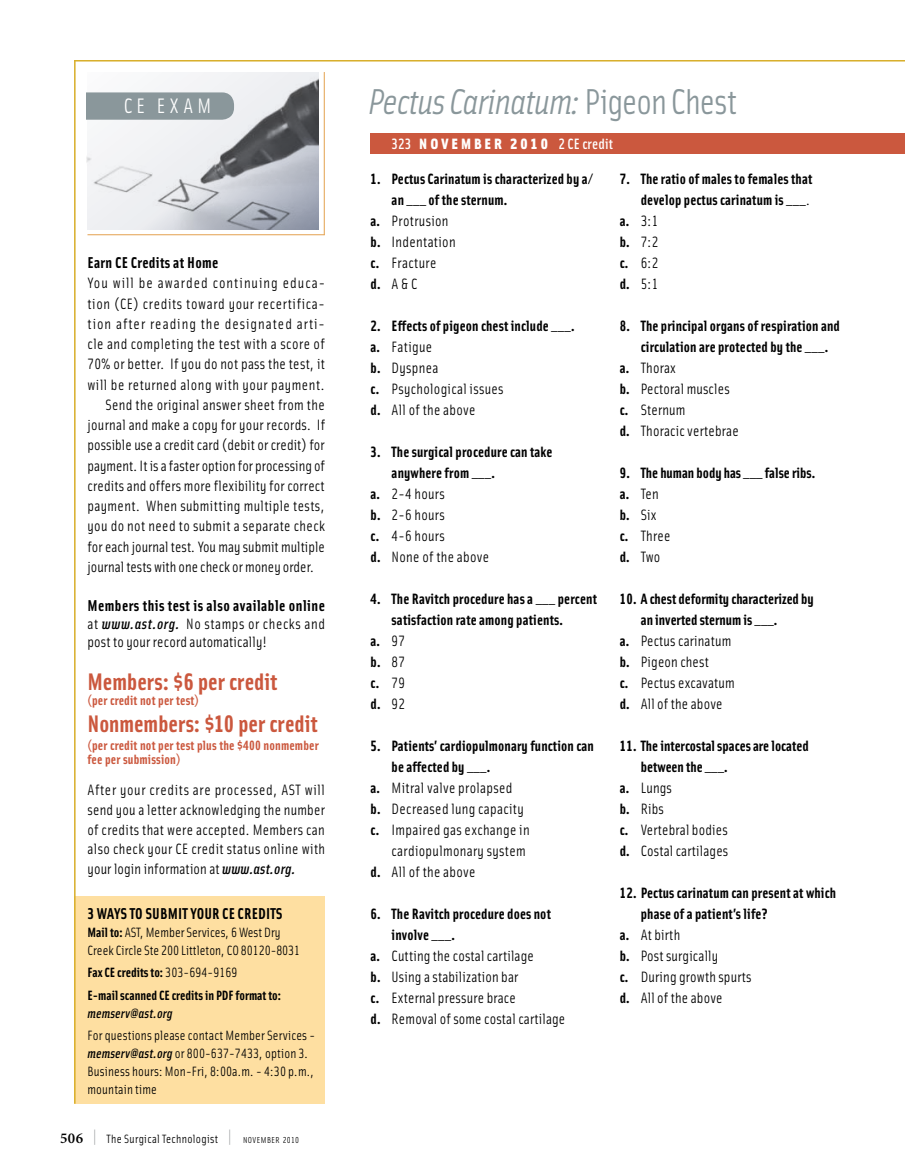
<style>
.page{position:relative;width:905px;height:1175px;background:#fff}
.page>*{position:absolute;margin:0;border:0;box-sizing:border-box;transform-origin:0 0}
.t1{font:italic 36px "Solex";letter-spacing:-.025em;color:#8a979b}
.t2{font:24px "Solex Bold Lining";color:#cb583e}
.t3{font:21px "Solex Regular Lining";color:#fff}
.t4{font:15.75px "Solex Bold Lining";letter-spacing:.02em;color:#000}
.t5{font:15px/21px "Solex Regular Lining";letter-spacing:.02em;color:#000}
.t6{font:15px/21px "Solex Bold Lining";letter-spacing:.01em;color:#000}
.t7{font:15px "Solex Regular Lining";color:#000}
.t8{font:15px "Solex Regular Lining";letter-spacing:.065em;color:#000}
.t9{font:15px "Solex Regular Lining";letter-spacing:.04em;color:#000}
.t10{font:15px "Solex Medium Lining";letter-spacing:.01em;color:#fff}
.t11{font:13.5px/18px "Solex Regular Lining";letter-spacing:.01em;color:#000}
.t12{font:13.5px/13.5px "Solex Bold Lining";letter-spacing:.01em;color:#cb583e}
.t13{font:700 13.5px/22.5px "Solex";color:#000}
.t14{font:italic 13.5px "Solex Medium Lining";letter-spacing:.01em;color:#000}
.t15{font:12px "Solex Regular Lining";letter-spacing:.025em;color:#000}
.s1{font-family:"Solex Medium Lining";font-style:italic}
.s2{font-family:"Solex";font-weight:700}
.s3{font-family:"Solex Regular Lining";font-weight:400}
.s4{font-family:"Minion Pro";font-weight:600;font-size:15px}
.s5{font-size:19.5px;color:#939598}
.s6{font-size:8.7px}
.s7{font-style:normal}
.s8{font-family:"Solex Black Lining"}
.s9{font-family:"Solex Bold Lining"}
.s10{font-family:"Solex Regular Lining"}
</style>
<div class="page">
<div style="left:74px;top:896px;width:251px;height:207px;background:#fedfa1"></div>
<hr style="left:87px;top:234px;width:237px;height:1px;background:#e3a14e">
<hr style="left:324px;top:72px;width:1px;height:163px;background:#e3a14e">
<svg style="left:87px;top:72px;width:231px;height:158px;fill:#eceef1"></svg>
<svg style="left:86px;top:92px;width:148px;height:28px;background:#8e9a9e"></svg>
<div style="left:370px;top:133px;width:534px;height:21px;background:#cb583e"></div>
<hr style="left:74px;top:60px;width:2px;height:1043px;background:#d8ae29">
<hr style="left:74px;top:60px;width:830px;height:2px;background:#d8ae29">
<h3 class="t3" style="left:124px;top:93px;width:89px">CE EXAM</h3>
<p class="t4" style="left:87px;top:252px;width:132px">Earn CE Credits at Home</p>
<p class="t8" style="left:87px;top:273px;width:239px">You will be awarded continuing educa-</p>
<p class="t9" style="left:87px;top:294px;width:239px">tion (CE) credits toward your recertifica-</p>
<p class="t8" style="left:87px;top:314px;width:239px">tion after reading the designated arti-</p>
<p class="t5" style="left:87px;top:333px;width:239px">cle and completing the test with a score of</p>
<p class="t5" style="left:87px;top:353px;width:239px">70% or better. If you do not pass the test, it</p>
<p class="t5" style="left:87px;top:373px;width:239px">will be returned along with your payment.</p>
<p class="t5" style="left:105px;top:393px;width:221px">Send the original answer sheet from the</p>
<p class="t5" style="left:87px;top:414px;width:239px">journal and make a copy for your records. If</p>
<p class="t5" style="left:87px;top:434px;width:239px">possible use a credit card (debit or credit) for</p>
<p class="t7" style="left:87px;top:456px;width:239px">payment. It is a faster option for processing of</p>
<p class="t5" style="left:87px;top:474px;width:239px">credits and offers more flexibility for correct</p>
<p class="t5" style="left:87px;top:495px;width:239px">payment. When submitting multiple tests,</p>
<p class="t5" style="left:87px;top:515px;width:239px">you do not need to submit a separate check</p>
<p class="t7" style="left:87px;top:537px;width:239px">for each journal test. You may submit multiple</p>
<p class="t7" style="left:87px;top:557px;width:228px">journal tests with one check or money order.</p>
<p class="t4" style="left:87px;top:595px;width:239px">Members this test is also available online</p>
<p class="t5" style="left:87px;top:614px;width:239px;line-height:18px">at <span class="s1">www.ast.org.</span> No stamps or checks and post to your record automatically!</p>
<h2 class="t2" style="left:87px;top:666px;width:191px">Members: $6 per credit</h2>
<p class="t12" style="left:87px;top:693px;width:113px">(per credit not per test)</p>
<h2 class="t2" style="left:87px;top:708px;width:232px">Nonmembers: $10 per credit</h2>
<p class="t12" style="left:87px;top:738px;width:233px">(per credit not per test plus the $400 nonmember fee per submission)</p>
<p class="t5" style="left:87px;top:780px;width:239px;line-height:19.5px;text-align:justify">After your credits are processed, AST will send you a letter acknowledging the number of credits that were accepted. Members can also check your CE credit status online with your login information at <span class="s1">www.ast.org.</span></p>
<p class="t4" style="left:87px;top:902px;width:197px">3 WAYS TO SUBMIT YOUR CE CREDITS</p>
<p class="t11" style="left:87px;top:922px;width:214px"><span class="s2">Mail to:</span> AST, Member Services, 6 West Dry<br>Creek Circle Ste 200 Littleton, CO 80120-8031</p>
<p class="t13" style="left:87px;top:960px;width:195px">Fax CE credits to: <span class="s3">303-694-9169<br></span>E-mail scanned CE credits in PDF format to:</p>
<p class="t14" style="left:87px;top:1004px;width:87px">memserv@ast.org</p>
<p class="t11" style="left:87px;top:1025px;width:229px">For questions please contact Member Services - <span class="s1">memserv@ast.org</span> or 800-637-7433, option 3.<br>Business hours: Mon-Fri, 8:00a.m. - 4:30 p.m., mountain time</p>
<p class="t15" style="left:60px;top:1130px;width:240px"><span class="s4">506</span> <span class="s5">|</span> The Surgical Technologist <span class="s5">|</span> <span class="s6">NOVEMBER 2010</span></p>
<h1 class="t1" style="left:368px;top:79px;width:370px">Pectus Carinatum: <span class="s7">Pigeon Chest</span></h1>
<p class="t10" style="left:391px;top:134px;width:223px">323 <span class="s8">NOVEMBER 2010</span> 2 CE credit</p>
<p class="t6" style="left:391px;top:168px;width:203px;text-indent:-21px">1. Pectus Carinatum is characterized by a/ an ___ of the sternum.</p>
<p class="t5" style="left:370px;top:210px;width:87px"><span class="s9">a.</span> Protrusion <span class="s9">b.</span> Indentation <span class="s9">c.</span> Fracture<br><span class="s9">d.</span> A &amp; C</p>
<p class="t6" style="left:370px;top:315px;width:206px">2. Effects of pigeon chest include ___.</p>
<p class="t5" style="left:370px;top:336px;width:135px"><span class="s9">a.</span> Fatigue<br><span class="s9">b.</span> Dyspnea<br><span class="s9">c.</span> Psychological issues <span class="s9">d.</span> All of the above</p>
<p class="t6" style="left:391px;top:441px;width:162px;text-indent:-21px">3. The surgical procedure can take anywhere from ___.</p>
<p class="t5" style="left:370px;top:483px;width:120px"><span class="s9">a.</span> 2-4 hours<br><span class="s9">b.</span> 2-6 hours<br><span class="s9">c.</span> 4-6 hours<br><span class="s9">d.</span> None of the above</p>
<p class="t6" style="left:370px;top:588px;width:228px">4. The Ravitch procedure has a ___ percent</p>
<p class="t6" style="left:391px;top:609px;width:173px">satisfaction rate among patients.</p>
<p class="t6" style="left:370px;top:630px;width:36px">a. <span class="s10">97</span></p>
<p class="t6" style="left:370px;top:651px;width:36px">b. <span class="s10">87</span></p>
<p class="t6" style="left:370px;top:672px;width:36px">c. <span class="s10">79</span></p>
<p class="t6" style="left:370px;top:693px;width:36px">d. <span class="s10">92</span></p>
<p class="t6" style="left:391px;top:735px;width:204px;text-indent:-21px">5. Patients’ cardiopulmonary function can be affected by ___.</p>
<p class="t5" style="left:370px;top:777px;width:143px"><span class="s9">a.</span> Mitral valve prolapsed</p>
<p class="t5" style="left:370px;top:798px;width:155px"><span class="s9">b.</span> Decreased lung capacity</p>
<p class="t5" style="left:370px;top:819px;width:161px"><span class="s9">c.</span> Impaired gas exchange in</p>
<p class="t5" style="left:391px;top:840px;width:136px">cardiopulmonary system</p>
<p class="t5" style="left:370px;top:861px;width:107px"><span class="s9">d.</span> All of the above</p>
<p class="t6" style="left:391px;top:903px;width:161px;text-indent:-21px">6. The Ravitch procedure does not involve ___.</p>
<p class="t5" style="left:370px;top:945px;width:196px"><span class="s9">a.</span> Cutting the costal cartilage<br><span class="s9">b.</span> Using a stabilization bar<br><span class="s9">c.</span> External pressure brace<br><span class="s9">d.</span> Removal of some costal cartilage</p>
<p class="t6" style="left:619px;top:168px;width:194px;text-align:right">7. The ratio of males to females that develop pectus carinatum is ___<span class="s10">.</span></p>
<p class="t5" style="left:619px;top:210px;width:40px;text-align:justify"><span class="s9">a.</span> 3:1 <span class="s9">b.</span> 7:2 <span class="s9">c.</span> 6:2 <span class="s9">d.</span> 5:1</p>
<p class="t6" style="left:640px;top:315px;width:201px;text-indent:-21px">8. The principal organs of respiration and circulation are protected by the ___.</p>
<p class="t5" style="left:619px;top:357px;width:120px"><span class="s9">a.</span> Thorax<br><span class="s9">b.</span> Pectoral muscles <span class="s9">c.</span> Sternum<br><span class="s9">d.</span> Thoracic vertebrae</p>
<p class="t6" style="left:619px;top:462px;width:197px">9. The human body has ___ false ribs.</p>
<p class="t5" style="left:619px;top:483px;width:52px"><span class="s9">a.</span> Ten <span class="s9">b.</span> Six<br><span class="s9">c.</span> Three <span class="s9">d.</span> Two</p>
<p class="t6" style="left:640px;top:588px;width:174px;text-indent:-21px">10. A chest deformity characterized by an inverted sternum is ___.</p>
<p class="t5" style="left:619px;top:630px;width:117px"><span class="s9">a.</span> Pectus carinatum <span class="s9">b.</span> Pigeon chest<br><span class="s9">c.</span> Pectus excavatum <span class="s9">d.</span> All of the above</p>
<p class="t6" style="left:640px;top:735px;width:169px;text-indent:-21px">11. The intercostal spaces are located between the ___.</p>
<p class="t5" style="left:619px;top:777px;width:110px"><span class="s9">a.</span> Lungs<br><span class="s9">b.</span> Ribs<br><span class="s9">c.</span> Vertebral bodies <span class="s9">d.</span> Costal cartilages</p>
<p class="t6" style="left:640px;top:882px;width:197px;text-indent:-21px">12. Pectus carinatum can present at which phase of a patient’s life?</p>
<p class="t5" style="left:619px;top:924px;width:133px"><span class="s9">a.</span> At birth<br><span class="s9">b.</span> Post surgically<br><span class="s9">c.</span> During growth spurts <span class="s9">d.</span> All of the above</p>
</div>
